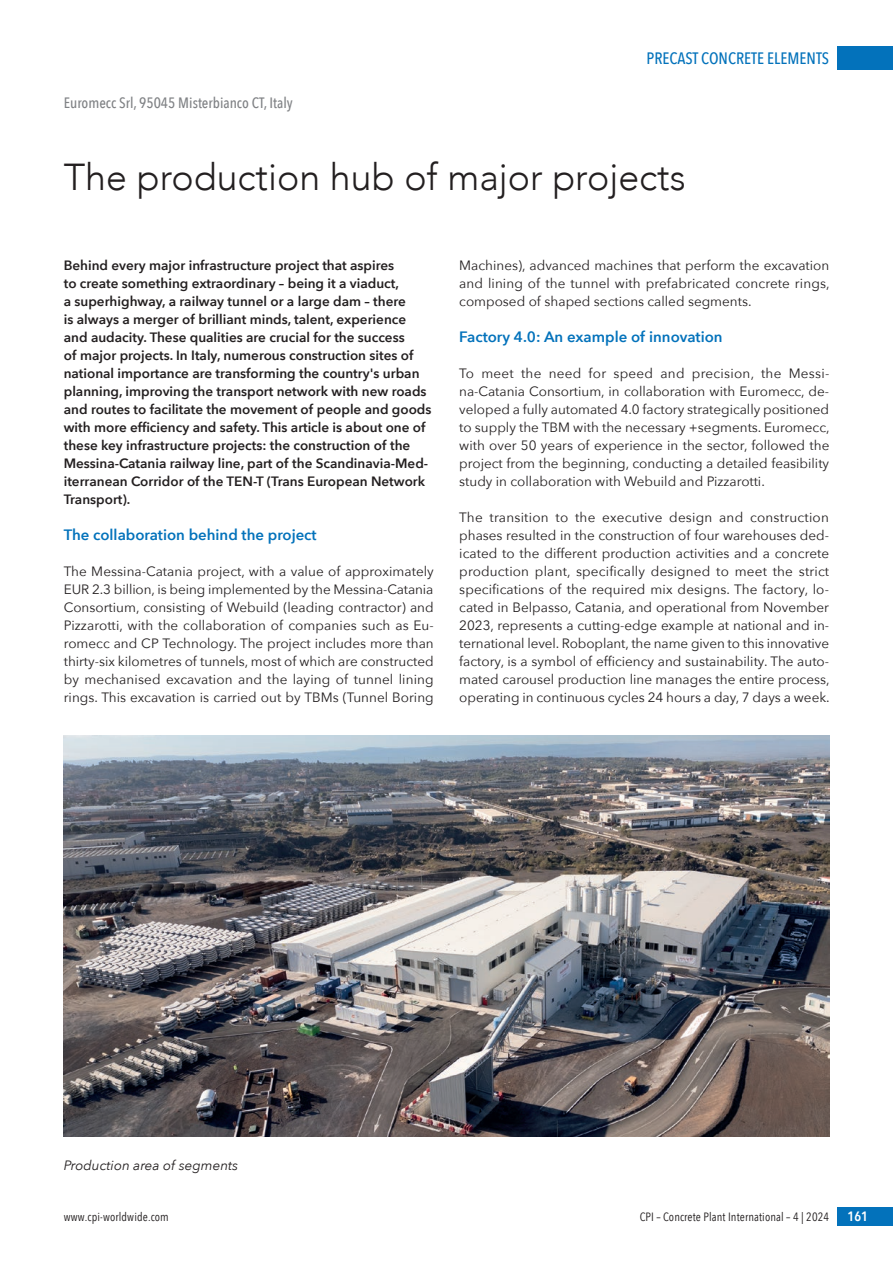
<style>
.page{position:relative;width:893px;height:1263px;background:#fff}
.page>*{position:absolute;margin:0;border:0;box-sizing:border-box;transform-origin:0 0}
.t1{font:300 37.5px "Avenir";color:#231f20}
.t2{font:500 16.5px "Avenir Next Condensed";color:#0372bb}
.t3{font:600 15px "Avenir Next";color:#0372bb}
.t4{font:500 15px "Avenir Next Condensed";color:#808285}
.t5{font:13.5px/18px "Avenir Next";color:#231f20;text-align:justify}
.t6{font:600 13.5px/18px "Avenir Next";color:#231f20}
.t7{font:italic 13.5px "Avenir Next";color:#231f20}
.t8{font:600 13.5px "Avenir Next Condensed";color:#fff}
.t9{font:12px "Avenir Next Condensed";letter-spacing:.01em;color:#231f20}
</style>
<div class="page">
<div style="left:838px;top:47px;width:55px;height:23px;background:#0372bb"></div>
<div style="left:838px;top:1208px;width:55px;height:18px;background:#0372bb"></div>
<img style="left:64px;top:736px;width:765px;height:400px">
<p class="t4" style="left:64px;top:93px;width:231px">Euromecc Srl, 95045 Misterbianco CT, Italy</p>
<p class="t2" style="left:646px;top:49px;width:184px">PRECAST CONCRETE ELEMENTS</p>
<h1 class="t1" style="left:64px;top:155px;width:623px">The production hub of major projects</h1>
<p class="t6" style="left:64px;top:256px;width:369px">Behind every major infrastructure project that aspires<br>to create something extraordinary – being it a viaduct,<br>a superhighway, a railway tunnel or a large dam – there<br>is always a merger of brilliant minds, talent, experience and audacity. These qualities are crucial for the success<br>of major projects. In Italy, numerous construction sites of national importance are transforming the country's urban planning, improving the transport network with new roads and routes to facilitate the movement of people and goods with more efficiency and safety. This article is about one of these key infrastructure projects: the construction of the Messina-Catania railway line, part of the Scandinavia-Med&shy;iterranean Corridor of the TEN-T (Trans European Network Transport).</p>
<p class="t3" style="left:64px;top:522px;width:254px">The collaboration behind the project</p>
<p class="t5" style="left:64px;top:562px;width:372px">The Messina-Catania project, with a value of approximately EUR 2.3 billion, is being implemented by the Messina-Catania Consortium, consisting of Webuild (leading contractor) and Pizzarotti, with the collaboration of companies such as Eu&shy;romecc and CP Technology. The project includes more than thirty-six kilometres of tunnels, most of which are constructed by mechanised excavation and the laying of tunnel lining rings. This excavation is carried out by TBMs (Tunnel Boring</p>
<p class="t5" style="left:459px;top:256px;width:372px">Machines), advanced machines that perform the excavation and lining of the tunnel with prefabricated concrete rings, composed of shaped sections called segments.</p>
<p class="t3" style="left:459px;top:324px;width:265px">Factory 4.0: An example of innovation</p>
<p class="t5" style="left:459px;top:364px;width:372px">To meet the need for speed and precision, the Messi&shy;na-Catania Consortium, in collaboration with Euromecc, de&shy;veloped a fully automated 4.0 factory strategically positioned to supply the TBM with the necessary +segments. Euromecc, with over 50 years of experience in the sector, followed the project from the beginning, conducting a detailed feasibility study in collaboration with Webuild and Pizzarotti.</p>
<p class="t5" style="left:459px;top:508px;width:372px">The transition to the executive design and construction phases resulted in the construction of four warehouses ded&shy;icated to the different production activities and a concrete production plant, specifically designed to meet the strict specifications of the required mix designs. The factory, lo&shy;cated in Belpasso, Catania, and operational from November 2023, represents a cutting-edge example at national and in&shy;ternational level. Roboplant, the name given to this innovative factory, is a symbol of efficiency and sustainability. The auto&shy;mated carousel production line manages the entire process, operating in continuous cycles 24 hours a day, 7 days a week.</p>
<p class="t7" style="left:64px;top:1154px;width:176px">Production area of segments</p>
<p class="t9" style="left:64px;top:1207px;width:107px">www.cpi-worldwide.com</p>
<p class="t9" style="left:640px;top:1207px;width:191px">CPI – Concrete Plant International – 4 | 2024</p>
<p class="t8" style="left:847px;top:1205px;width:22px">161</p>
</div>
